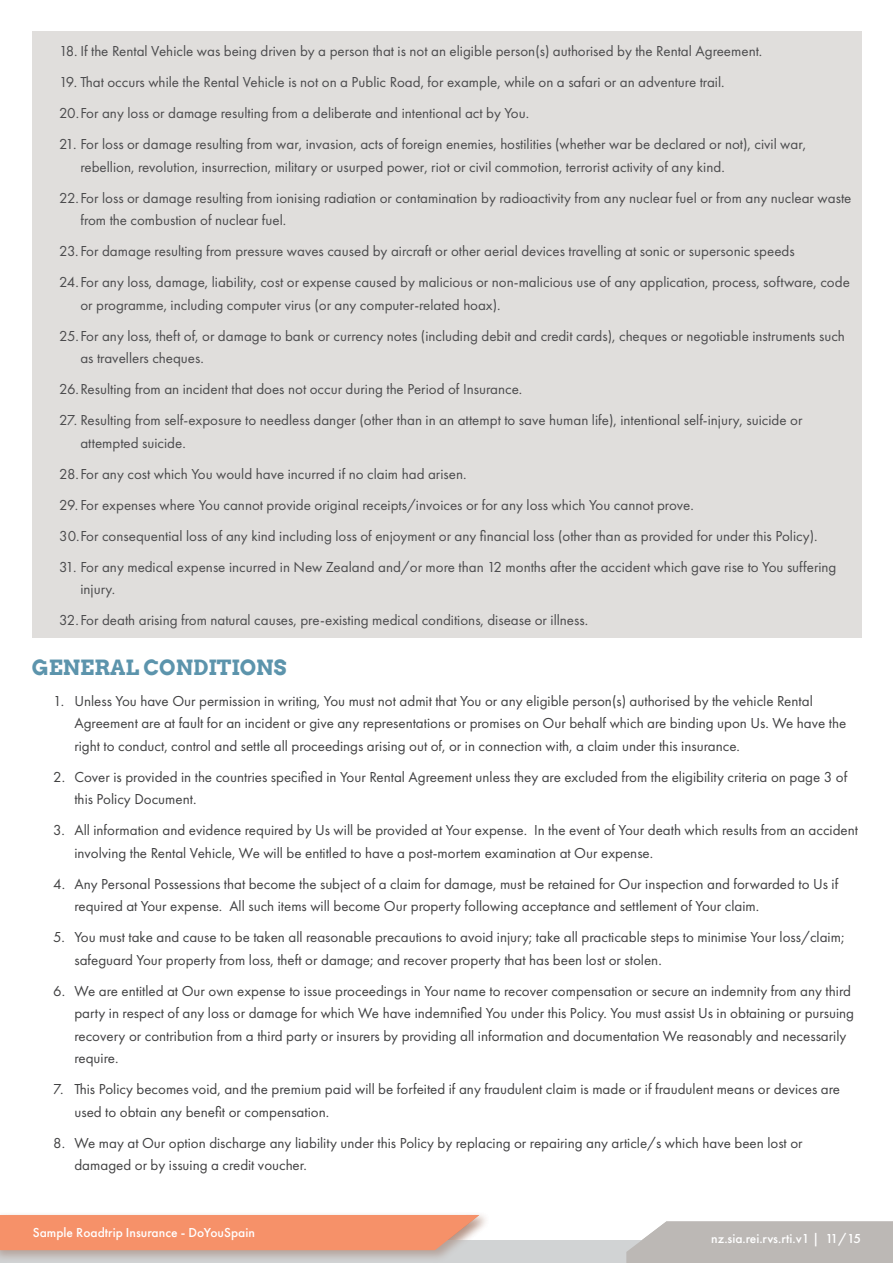
<style>
.page{position:relative;width:893px;height:1263px;background:#fff}
.page>*{position:absolute;margin:0;border:0;box-sizing:border-box;transform-origin:0 0}
.H2_Arvo{font:700 21px "Arvo";color:#5c94ac}
.t1{font:15px/22.5px "Futura PT";color:#4b4b4d}
.t2{font:15px/22.5px "Futura PT";color:#414142}
.t3{font:500 13.5px "Futura PT";color:#fff}
</style>
<div class="page">
<div style="left:0;top:1241px;width:893px;height:22px;background:#d1d3d4"></div>
<svg style="left:626px;top:1221px;width:267px;height:42px;background:#bfbbb9"></svg>
<div style="left:0;top:1211px;width:490px;height:52px;background:#814a32;opacity:.35"></div>
<div style="left:0;top:1215px;width:479px;height:35px;background:#f69169"></div>
<div style="left:32px;top:32px;width:829px;height:606px;background:#e0dedc"></div>
<p class="t1" style="left:59px;top:40px;width:705px">18. If the Rental Vehicle was being driven by a person that is not an eligible person(s) authorised by the Rental Agreement.</p>
<p class="t1" style="left:59px;top:71px;width:667px">19. That occurs while the Rental Vehicle is not on a Public Road, for example, while on a safari or an adventure trail.</p>
<p class="t1" style="left:59px;top:102px;width:472px">20.For any loss or damage resulting from a deliberate and intentional act by You.</p>
<p class="t1" style="left:80px;top:133px;width:727px;text-indent:-21px">21. For loss or damage resulting from war, invasion, acts of foreign enemies, hostilities (whether war be declared or not), civil war, rebellion, revolution, insurrection, military or usurped power, riot or civil commotion, terrorist activity of any kind.</p>
<p class="t1" style="left:80px;top:186px;width:772px;text-indent:-21px">22.For loss or damage resulting from ionising radiation or contamination by radioactivity from any nuclear fuel or from any nuclear waste from the combustion of nuclear fuel.</p>
<p class="t1" style="left:59px;top:240px;width:737px">23. For damage resulting from pressure waves caused by aircraft or other aerial devices travelling at sonic or supersonic speeds</p>
<p class="t1" style="left:80px;top:271px;width:771px;text-indent:-21px">24.For any loss, damage, liability, cost or expense caused by malicious or non-malicious use of any application, process, software, code or programme, including computer virus (or any computer-related hoax).</p>
<p class="t1" style="left:80px;top:324px;width:766px;text-indent:-21px">25. For any loss, theft of, or damage to bank or currency notes (including debit and credit cards), cheques or negotiable instruments such as travellers cheques.</p>
<p class="t1" style="left:59px;top:378px;width:465px">26.Resulting from an incident that does not occur during the Period of Insurance.</p>
<p class="t1" style="left:80px;top:409px;width:723px;text-indent:-21px">27. Resulting from self-exposure to needless danger (other than in an attempt to save human life), intentional self-injury, suicide or attempted suicide.</p>
<p class="t1" style="left:59px;top:462px;width:409px">28.For any cost which You would have incurred if no claim had arisen.</p>
<p class="t1" style="left:59px;top:493px;width:636px">29. For expenses where You cannot provide original receipts/invoices or for any loss which You cannot prove.</p>
<p class="t1" style="left:59px;top:524px;width:760px">30.For consequential loss of any kind including loss of enjoyment or any financial loss (other than as provided for under this Policy).</p>
<p class="t1" style="left:80px;top:555px;width:758px;text-indent:-21px">31. For any medical expense incurred in New Zealand and/or more than 12 months after the accident which gave rise to You suffering injury.</p>
<p class="t1" style="left:59px;top:609px;width:530px">32.For death arising from natural causes, pre-existing medical conditions, disease or illness.</p>
<p class="H2_Arvo" style="left:32px;top:654px;width:256px">GENERAL CONDITIONS</p>
<p class="t2" style="left:74px;top:689px;width:773px;text-indent:-21px">1. Unless You have Our permission in writing, You must not admit that You or any eligible person(s) authorised by the vehicle Rental<br>Agreement are at fault for an incident or give any representations or promises on Our behalf which are binding upon Us. We have the right to conduct, control and settle all proceedings arising out of, or in connection with, a claim under this insurance.</p>
<p class="t2" style="left:74px;top:765px;width:774px;text-indent:-21px">2. Cover is provided in the countries specified in Your Rental Agreement unless they are excluded from the eligibility criteria on page 3 of this Policy Document.</p>
<p class="t2" style="left:74px;top:819px;width:785px;text-indent:-21px">3. All information and evidence required by Us will be provided at Your expense. In the event of Your death which results from an accident involving the Rental Vehicle, We will be entitled to have a post-mortem examination at Our expense.</p>
<p class="t2" style="left:74px;top:872px;width:765px;text-indent:-21px">4. Any Personal Possessions that become the subject of a claim for damage, must be retained for Our inspection and forwarded to Us if required at Your expense. All such items will become Our property following acceptance and settlement of Your claim.</p>
<p class="t2" style="left:74px;top:926px;width:771px;text-indent:-21px">5. You must take and cause to be taken all reasonable precautions to avoid injury; take all practicable steps to minimise Your loss/claim; safeguard Your property from loss, theft or damage; and recover property that has been lost or stolen.</p>
<p class="t2" style="left:74px;top:979px;width:781px;text-indent:-21px">6. We are entitled at Our own expense to issue proceedings in Your name to recover compensation or secure an indemnity from any third party in respect of any loss or damage for which We have indemnified You under this Policy. You must assist Us in obtaining or pursuing recovery or contribution from a third party or insurers by providing all information and documentation We reasonably and necessarily require.</p>
<p class="t2" style="left:74px;top:1078px;width:767px;text-indent:-21px">7. This Policy becomes void, and the premium paid will be forfeited if any fraudulent claim is made or if fraudulent means or devices are used to obtain any benefit or compensation.</p>
<p class="t2" style="left:74px;top:1131px;width:730px;text-indent:-21px">8. We may at Our option discharge any liability under this Policy by replacing or repairing any article/s which have been lost or damaged or by issuing a credit voucher.</p>
<p class="t3" style="left:33px;top:1224px;width:224px">Sample Roadtrip Insurance - DoYouSpain</p>
<p class="t3" style="left:707px;top:1230px;width:155px">aus awn.ll.mbi.inc.v1 | 1/1</p>
<p class="t3" style="left:711px;top:1230px;width:151px">nz.sia.rei.rvs.rti.v1 | 11/15</p>
</div>
